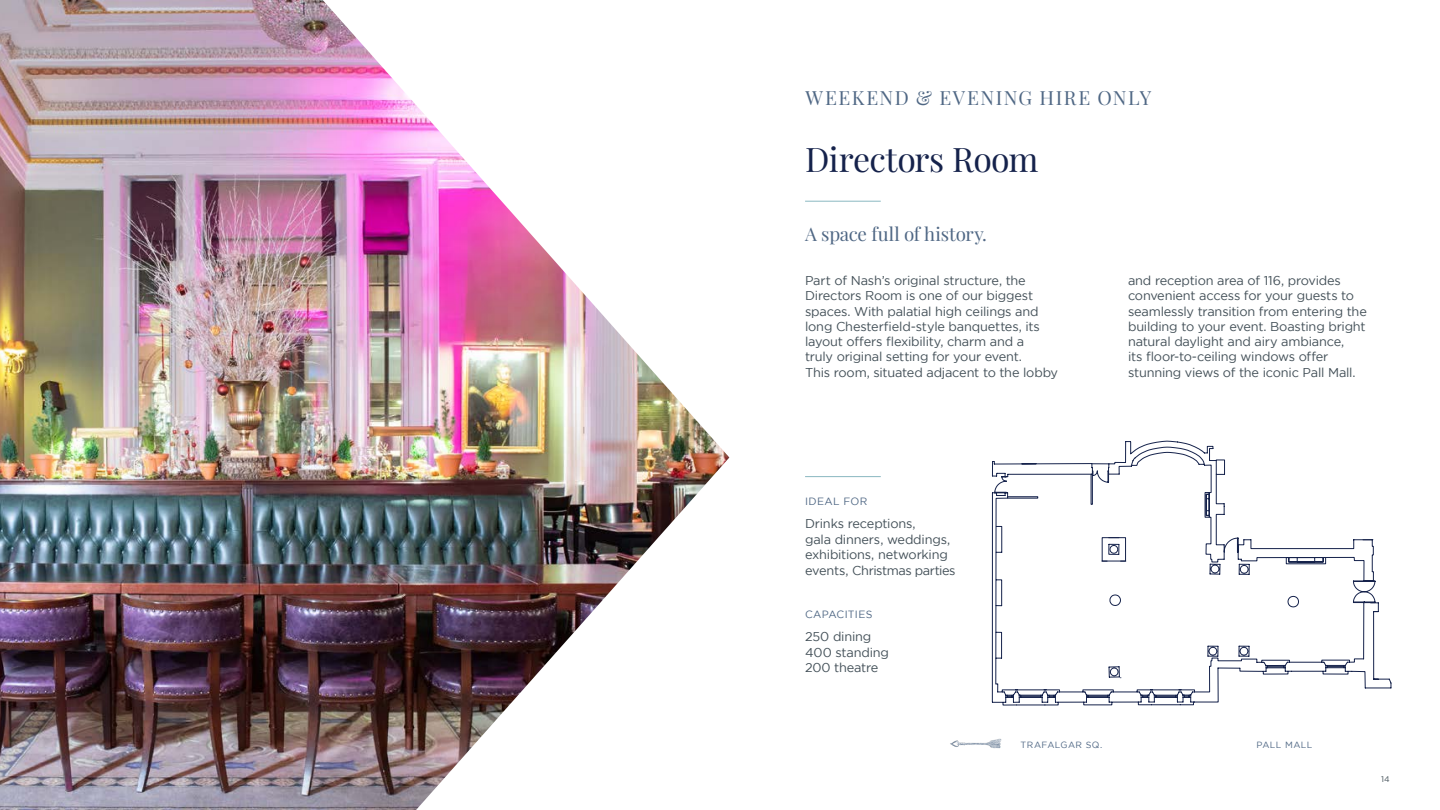
<style>
.page{position:relative;width:1440px;height:810px;background:#fff}
.page>*{position:absolute;margin:0;border:0;box-sizing:border-box;transform-origin:0 0}
.t1{font:33.75px "Playfair Display";letter-spacing:-.02em;color:#15224b}
.t2{font:19.5px "Playfair Display";letter-spacing:.075em;color:#4f6784}
.t3{font:18.75px "Playfair Display";letter-spacing:-.005em;color:#4f6784}
.t4{font:12.75px/15.3px "Gotham";letter-spacing:-.015em;color:#424f57}
.t5{font:10.5px "Gotham";letter-spacing:.03em;color:#4f6784}
.t6{font:9px "Gotham";letter-spacing:.045em;color:#4f6784}
.t7{font:8.25px "Gotham";color:#424f57}
</style>
<div class="page">
<hr style="left:805px;top:201px;width:76px;height:1px;background:#8ab8c1">
<hr style="left:805px;top:476px;width:76px;height:1px;background:#8ab8c1">
<img style="left:0;top:0;width:729px;height:810px">
<img style="left:950px;top:738px;width:52px;height:11px">
<svg style="left:992px;top:441px;width:400px;height:265px"></svg>
<div style="left:1007px;top:496px;width:31px;height:2px;border:1px solid #15224b"></div>
<svg style="left:1091px;top:463px;width:282px;height:101px"></svg>
<h2 class="t2" style="left:805px;top:83px;width:347px">WEEKEND &amp; EVENING HIRE ONLY</h2>
<h1 class="t1" style="left:805px;top:132px;width:235px">Directors Room</h1>
<h3 class="t3" style="left:805px;top:219px;width:183px">A space full of history.</h3>
<p class="t4" style="left:805px;top:273px;width:255px">Part of Nash’s original structure, the Directors Room is one of our biggest spaces. With palatial high ceilings and long Chesterfield-style banquettes, its layout offers flexibility, charm and a<br>truly original setting for your event.<br>This room, situated adjacent to the lobby</p>
<p class="t4" style="left:1128px;top:273px;width:240px">and reception area of 116, provides convenient access for your guests to seamlessly transition from entering the building to your event. Boasting bright natural daylight and airy ambiance,<br>its floor-to-ceiling windows offer stunning views of the iconic Pall Mall.</p>
<p class="t5" style="left:805px;top:495px;width:64px">IDEAL FOR</p>
<p class="t4" style="left:805px;top:515px;width:152px;line-height:15.8px">Drinks receptions,<br>gala dinners, weddings, exhibitions, networking events, Christmas parties</p>
<p class="t5" style="left:805px;top:608px;width:69px">CAPACITIES</p>
<p class="t4" style="left:805px;top:628px;width:85px;line-height:15.8px">250 dining<br>400 standing<br>200 theatre</p>
<p class="t6" style="left:1021px;top:739px;width:83px">TRAFALGAR SQ.</p>
<p class="t6" style="left:1257px;top:739px;width:57px">PALL MALL</p>
<p class="t7" style="left:1381px;top:775px;width:10px">14</p>
</div>
